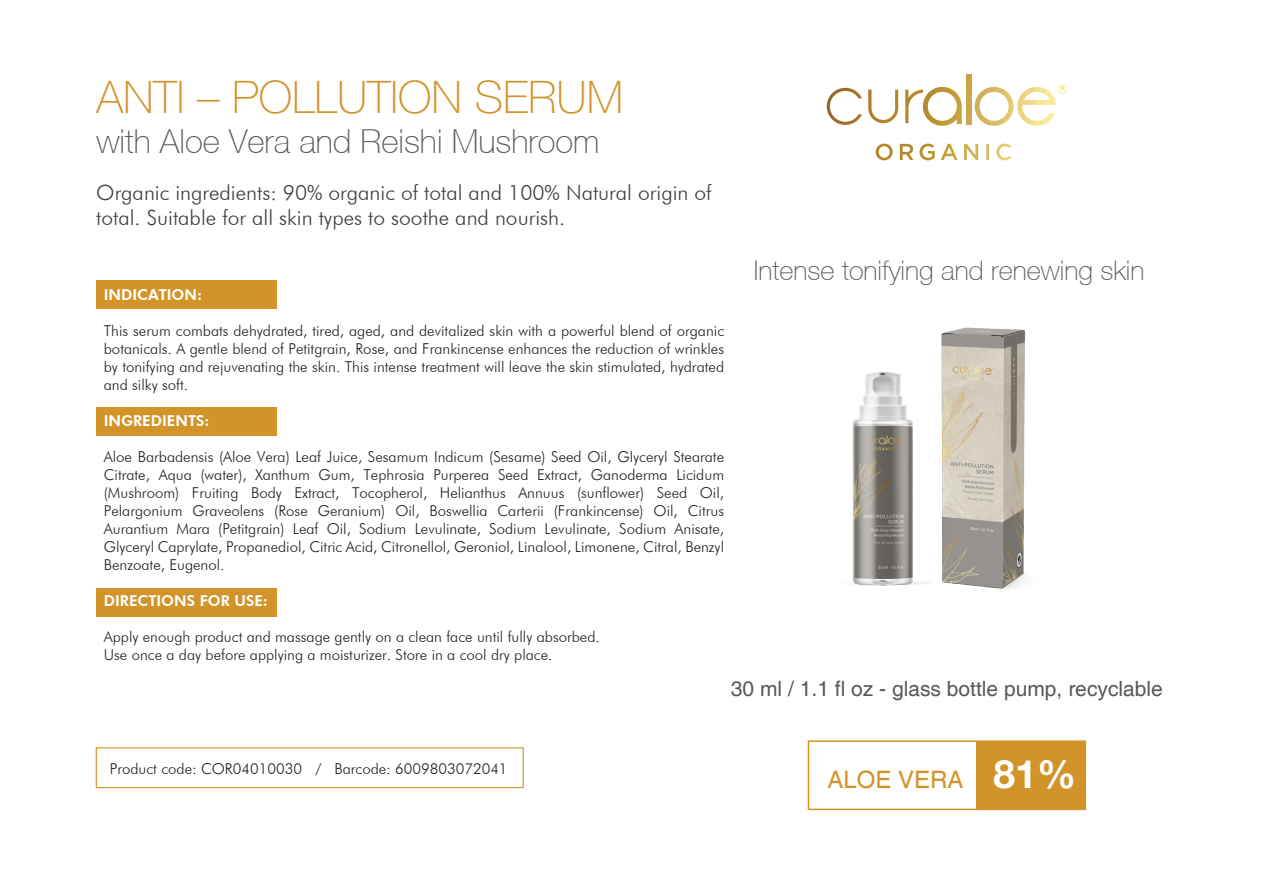
<style>
.page{position:relative;width:1263px;height:893px;background:#fff}
.page>*{position:absolute;margin:0;border:0;box-sizing:border-box;transform-origin:0 0}
.t1{font:100 45px "Helvetica Neue LT Std";color:#d29328}
.t2{font:100 33px "Helvetica Neue CE";color:#57585a}
.t3{font:100 27px "Helvetica Neue CE";color:#57585a}
.t4{font:24px "Helvetica";color:#d29328}
.t5{font:300 21px/25.2px "Futura BT";color:#3e3e3f}
.t6{font:21px "Helvetica";color:#57585a}
.t7{font:300 15px/18px "Futura BT";color:#231f20;text-align:justify}
.t8{font:800 15px "Futura BT";color:#fff}
.s1{font-family:"Helvetica Neue";font-weight:700;font-size:39px;color:#fff}
</style>
<div class="page">
<img style="left:826px;top:106px;width:200px;height:483px">
<div style="left:976px;top:741px;width:109px;height:68px;background:#d29328"></div>
<div style="left:808px;top:740px;width:278px;height:70px;border:2px solid #d29328"></div>
<img style="left:876px;top:144px;width:135px;height:16px">
<img style="left:827px;top:88px;width:35px;height:37px">
<img style="left:868px;top:90px;width:30px;height:33px">
<img style="left:905px;top:90px;width:18px;height:33px">
<img style="left:923px;top:87px;width:39px;height:39px">
<img style="left:967px;top:75px;width:5px;height:49px">
<img style="left:975px;top:87px;width:38px;height:39px">
<img style="left:1017px;top:87px;width:39px;height:39px">
<svg style="left:1057px;top:85px;width:10px;height:9px"></svg>
<div style="left:96px;top:281px;width:181px;height:28px;background:#d29328"></div>
<div style="left:96px;top:588px;width:181px;height:29px;background:#d29328"></div>
<div style="left:96px;top:407px;width:181px;height:28px;background:#d29328"></div>
<div style="left:96px;top:747px;width:428px;height:41px;border:1px solid #d29328"></div>
<h1 class="t1" style="left:96px;top:72px;width:528px">ANTI – POLLUTION SERUM</h1>
<h2 class="t2" style="left:96px;top:122px;width:505px">with Aloe Vera and Reishi Mushroom</h2>
<h3 class="t5" style="left:96px;top:180px;width:617px">Organic ingredients: 90% organic of total and 100% Natural origin of total. Suitable for all skin types to soothe and nourish.</h3>
<p class="t8" style="left:104px;top:286px;width:100px">INDICATION:</p>
<p class="t7" style="left:104px;top:322px;width:622px">This serum combats dehydrated, tired, aged, and devitalized skin with a powerful blend of organic botanicals. A gentle blend of Petitgrain, Rose, and Frankincense enhances the reduction of wrinkles by tonifying and rejuvenating the skin. This intense treatment will leave the skin stimulated, hydrated and silky soft.</p>
<p class="t8" style="left:104px;top:412px;width:107px">INGREDIENTS:</p>
<p class="t7" style="left:104px;top:448px;width:622px">Aloe Barbadensis (Aloe Vera) Leaf Juice, Sesamum Indicum (Sesame) Seed Oil, Glyceryl Stearate Citrate, Aqua (water), Xanthum Gum, Tephrosia Purperea Seed Extract, Ganoderma Licidum (Mushroom) Fruiting Body Extract, Tocopherol, Helianthus Annuus (sunflower) Seed Oil, Pelargonium Graveolens (Rose Geranium) Oil, Boswellia Carterii (Frankincense) Oil, Citrus Aurantium Mara (Petitgrain) Leaf Oil, Sodium Levulinate, Sodium Levulinate, Sodium Anisate, Glyceryl Caprylate, Propanediol, Citric Acid, Citronellol, Geroniol, Linalool, Limonene, Citral, Benzyl Benzoate, Eugenol.</p>
<p class="t8" style="left:104px;top:592px;width:166px">DIRECTIONS FOR USE:</p>
<p class="t7" style="left:104px;top:628px;width:497px">Apply enough product and massage gently on a clean face until fully absorbed.<br>Use once a day before applying a moisturizer. Store in a cool dry place.</p>
<h3 class="t3" style="left:754px;top:255px;width:392px">Intense tonifying and renewing skin</h3>
<p class="t7" style="left:110px;top:760px;width:399px">Product code: COR04010030 / Barcode: 6009803072041</p>
<h3 class="t6" style="left:731px;top:677px;width:433px">30 ml / 1.1 fl oz - glass bottle pump, recyclable</h3>
<h3 class="t4" style="left:827px;top:766px;width:250px">ALOE VERA <span class="s1">81%</span></h3>
</div>
